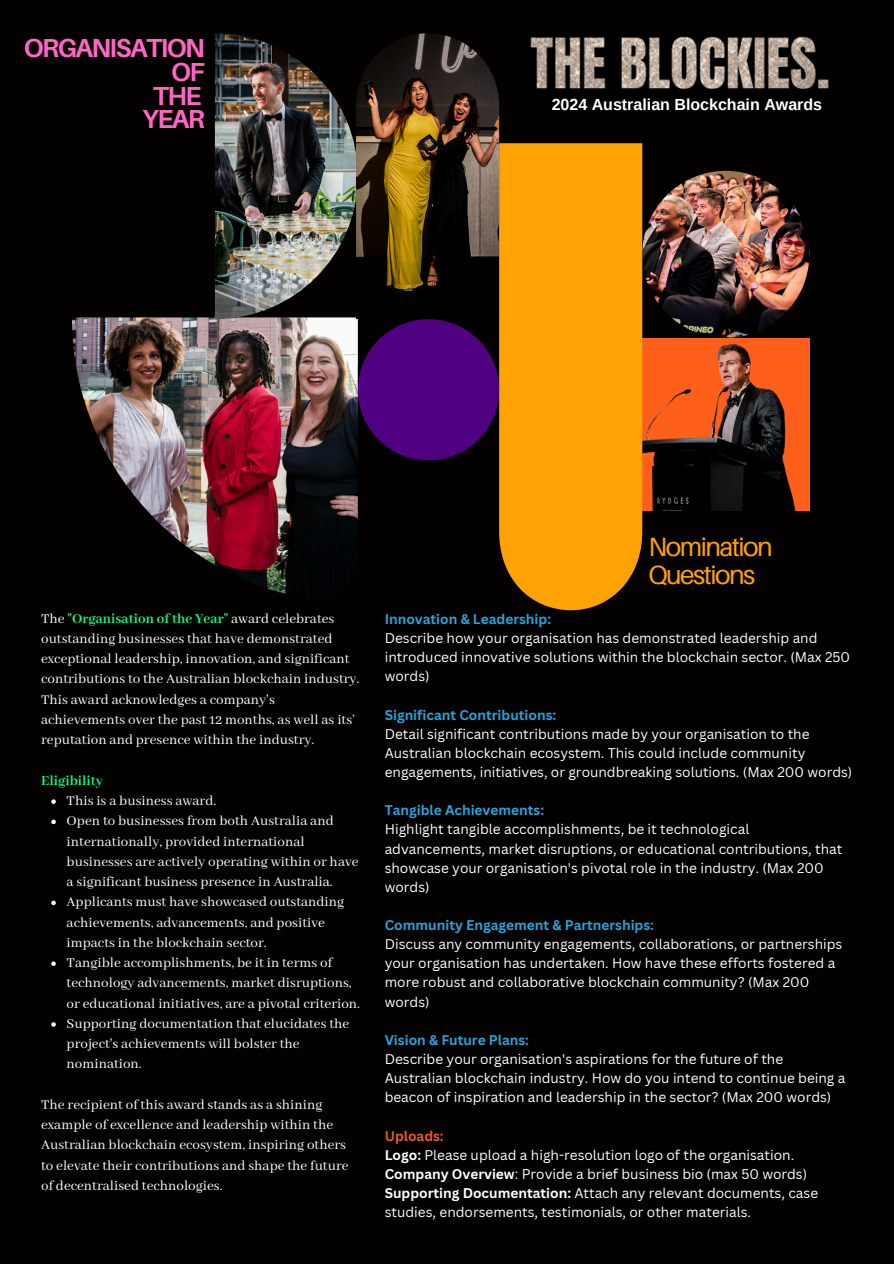
<style>
.page{position:relative;width:894px;height:1264px;background:#fff}
.page>*{position:absolute;margin:0;border:0;box-sizing:border-box;transform-origin:0 0}
.t1{font:26.4px/28.2px "Aileron";letter-spacing:-.06em;color:#ffa203}
.t2{font:700 25.95px/23.7px "Aileron";letter-spacing:-.06em;color:#ff66c4;text-align:right}
.t3{font:700 16.05px "Arimo";color:#fff}
.t4{font:15px/20.2px "Abhaya Libre";color:#fff}
.t5{font:700 15px "Abhaya Libre";color:#09fd88}
.t6{font:13.65px/19.2px "Canva Sans";color:#fff}
.t7{font:700 13.65px "Canva Sans";color:#29a4dd}
.t8{font:700 13.65px "Canva Sans";color:#ee562c}
.s1{font-weight:700;color:#09fd88}
.s2{font-weight:700}
</style>
<div class="page">
<div style="left:0;top:0;width:893px;height:1263px;background:#020100"></div>
<svg style="left:51px;top:799px;width:5px;height:4px"></svg>
<svg style="left:51px;top:819px;width:5px;height:5px"></svg>
<svg style="left:51px;top:900px;width:5px;height:5px"></svg>
<svg style="left:51px;top:961px;width:5px;height:4px"></svg>
<svg style="left:51px;top:1022px;width:5px;height:4px"></svg>
<img style="left:72px;top:317px;width:286px;height:277px">
<img style="left:215px;top:33px;width:141px;height:286px">
<img style="left:356px;top:33px;width:143px;height:286px">
<img style="left:642px;top:171px;width:167px;height:167px;border-radius:50%">
<img style="left:642px;top:286px;width:168px;height:224px">
<div style="left:499px;top:143px;width:143px;height:467px;background:#ffa203"></div>
<div style="left:358px;top:319px;width:141px;height:141px;background:#4f0182;border-radius:50%"></div>
<img style="left:530px;top:36px;width:299px;height:53px">
<h1 class="t2" style="left:24px;top:36px;width:183px">ORGANISATION<br>OF<br>THE<br>YEAR</h1>
<p class="t3" style="left:551px;top:95px;width:272px">2024 Australian Blockchain Awards</p>
<p class="t4" style="left:41px;top:608px;width:320px">The <span class="s1">"Organisation of the Year"</span> award celebrates outstanding businesses that have demonstrated exceptional leadership, innovation, and significant contributions to the Australian blockchain industry.<br>This award acknowledges a company's achievements over the past 12 months, as well as its’ reputation and presence within the industry.</p>
<h4 class="t5" style="left:41px;top:772px;width:63px">Eligibility</h4>
<p class="t4" style="left:67px;top:791px;width:151px">This is a business award.</p>
<p class="t4" style="left:67px;top:811px;width:293px">Open to businesses from both Australia and internationally, provided international businesses are actively operating within or have a significant business presence in Australia.</p>
<p class="t4" style="left:67px;top:892px;width:279px">Applicants must have showcased outstanding achievements, advancements, and positive impacts in the blockchain sector.</p>
<p class="t4" style="left:67px;top:953px;width:295px">Tangible accomplishments, be it in terms of technology advancements, market disruptions, or educational initiatives, are a pivotal criterion.</p>
<p class="t4" style="left:67px;top:1013px;width:284px">Supporting documentation that elucidates the project's achievements will bolster the nomination.</p>
<p class="t4" style="left:41px;top:1094px;width:309px">The recipient of this award stands as a shining example of excellence and leadership within the Australian blockchain ecosystem, inspiring others to elevate their contributions and shape the future of decentralised technologies.</p>
<p class="t1" style="left:648px;top:532px;width:126px">Nomination<br>Questions</p>
<p class="t7" style="left:384px;top:609px;width:168px">Innovation &amp; Leadership:</p>
<p class="t6" style="left:384px;top:628px;width:467px">Describe how your organisation has demonstrated leadership and introduced innovative solutions within the blockchain sector. (Max 250 words)</p>
<p class="t7" style="left:384px;top:705px;width:173px">Significant Contributions:</p>
<p class="t6" style="left:384px;top:723px;width:469px">Detail significant contributions made by your organisation to the<br>Australian blockchain ecosystem. This could include community engagements, initiatives, or groundbreaking solutions. (Max 200 words)</p>
<h3 class="t7" style="left:384px;top:800px;width:161px">Tangible Achievements:</h3>
<p class="t6" style="left:384px;top:819px;width:459px">Highlight tangible accomplishments, be it technological advancements, market disruptions, or educational contributions, that showcase your organisation's pivotal role in the industry. (Max 200 words)</p>
<p class="t7" style="left:384px;top:915px;width:271px">Community Engagement &amp; Partnerships:</p>
<h2 class="t6" style="left:384px;top:934px;width:459px">Discuss any community engagements, collaborations, or partnerships your organisation has undertaken. How have these efforts fostered a more robust and collaborative blockchain community? (Max 200 words)</h2>
<h4 class="t7" style="left:384px;top:1030px;width:146px">Vision &amp; Future Plans:</h4>
<h3 class="t6" style="left:384px;top:1049px;width:462px">Describe your organisation's aspirations for the future of the<br>Australian blockchain industry. How do you intend to continue being a beacon of inspiration and leadership in the sector? (Max 200 words)</h3>
<p class="t8" style="left:384px;top:1125px;width:60px">Uploads:</p>
<p class="t6" style="left:384px;top:1144px;width:411px"><span class="s2">Logo:</span> Please upload a high-resolution logo of the organisation.</p>
<p class="t6" style="left:384px;top:1163px;width:424px"><span class="s2">Company Overview</span>: Provide a brief business bio (max 50 words)</p>
<p class="t6" style="left:384px;top:1182px;width:435px"><span class="s2">Supporting Documentation:</span> Attach any relevant documents, case studies, endorsements, testimonials, or other materials.</p>
</div>
